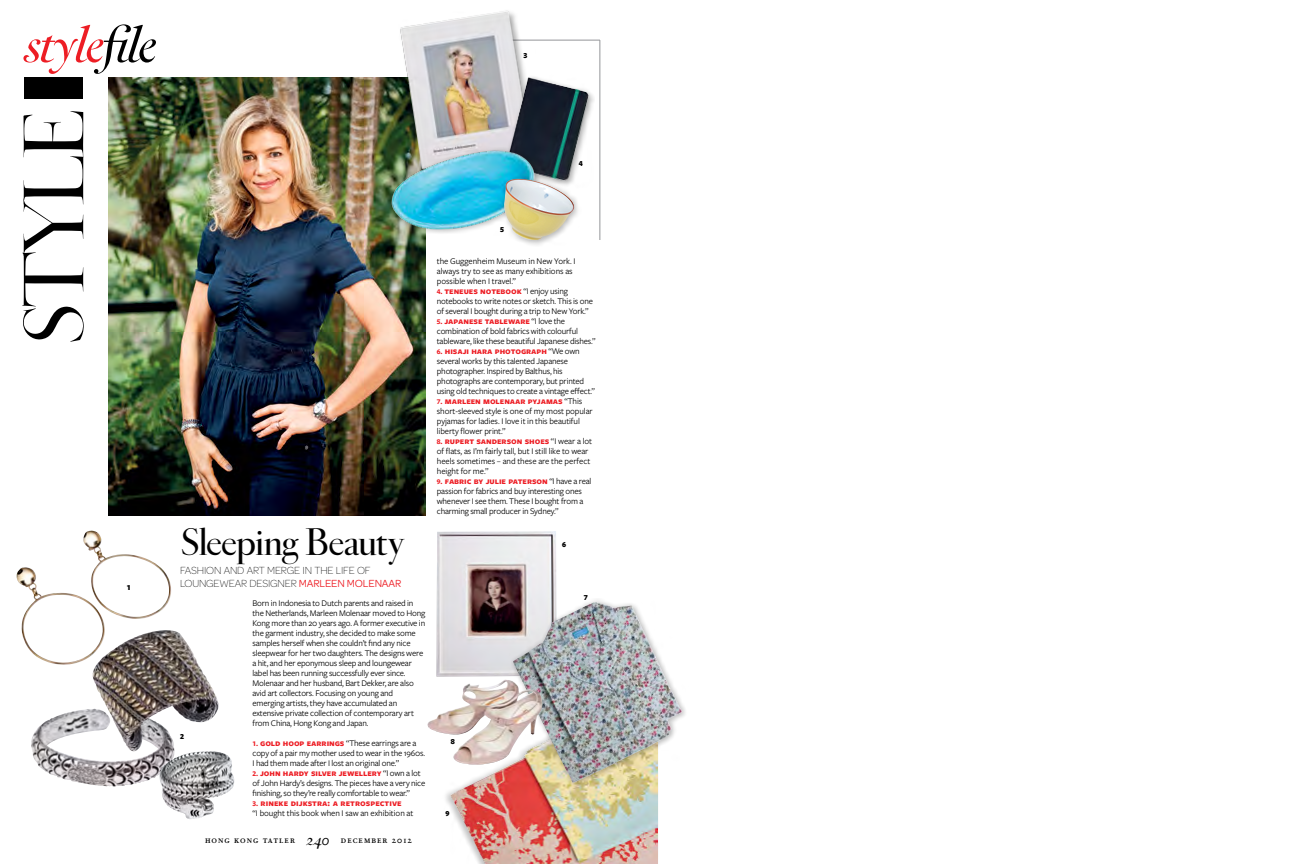
<style>
.page{position:relative;width:1296px;height:864px;background:#fff}
.page>*{position:absolute;margin:0;border:0;box-sizing:border-box;transform-origin:0 0}
.t1{font:40px "Corundum Display";letter-spacing:-.02em;color:#000}
.t2{font:200 11px/13px "Omnes";letter-spacing:-.015em;color:#000}
.t3{font:10px "Corundum Text Book SC";letter-spacing:.1em;color:#000}
.t4{font:9.5px "Freight Sans Bold SC";letter-spacing:-.005em;color:#ed1d24}
.t5{font:9px/10px "Freight Sans";letter-spacing:-.02em;color:#000}
.t6{font:8px "Freight Sans Black SC";color:#000}
.s1{font-weight:400;color:#ed1d24}
.s2{font-family:"Freight Sans Bold SC";font-size:7.5px;color:#ed1d24}
.s3{font-family:"Freight Sans Bold SC";font-size:9.5px;color:#ed1d24}
.s4{font-size:7.5px}
.s5{font-family:"Freight Sans";font-size:9px;color:#000}
.s6{font-family:"Corundum Display";font-style:italic;font-size:17px}
</style>
<div class="page">
<hr style="left:412px;top:40px;width:188px;height:1px;background:#939598">
<hr style="left:600px;top:40px;width:1px;height:200px;background:#939598">
<img style="left:16px;top:531px;width:155px;height:134px">
<img style="left:108px;top:77px;width:317px;height:439px">
<div style="left:24px;top:77px;width:59px;height:22px;background:#000"></div>
<svg style="left:22px;top:111px;width:62px;height:231px"></svg>
<svg style="left:23px;top:24px;width:133px;height:50px"></svg>
<img style="left:447px;top:765px;width:211px;height:99px">
<img style="left:437px;top:531px;width:120px;height:146px">
<div style="left:510px;top:598px;width:179px;height:192px;background:#000;opacity:.3"></div>
<img style="left:513px;top:602px;width:170px;height:181px">
<img style="left:427px;top:680px;width:116px;height:85px">
<img style="left:379px;top:10px;width:170px;height:117px">
<div style="left:502px;top:74px;width:93px;height:114px;background:#000;opacity:.35"></div>
<img style="left:506px;top:77px;width:83px;height:104px">
<img style="left:373px;top:127px;width:173px;height:119px">
<div style="left:501px;top:174px;width:81px;height:73px;background:#000;opacity:.3"></div>
<img style="left:503px;top:178px;width:72px;height:63px">
<img style="left:31px;top:709px;width:128px;height:78px">
<img style="left:92px;top:630px;width:127px;height:122px">
<img style="left:159px;top:751px;width:76px;height:68px">
<p class="t6" style="left:127px;top:583px;width:5px">1</p>
<p class="t6" style="left:524px;top:51px;width:5px">3</p>
<p class="t6" style="left:579px;top:159px;width:5px">4</p>
<h1 class="t1" style="left:180px;top:518px;width:226px">Sleeping Beauty</h1>
<p class="t2" style="left:180px;top:564px;width:223px">FASHION AND ART MERGE IN THE LIFE OF<br>LOUNGEWEAR DESIGNER <span class="s1">MARLEEN MOLENAAR</span></p>
<p class="t6" style="left:180px;top:732px;width:5px">2</p>
<p class="t5" style="left:253px;top:598px;width:174px">Born in Indonesia to Dutch parents and raised in the Netherlands, Marleen Molenaar moved to Hong Kong more than 20 years ago. A former executive in the garment industry, she decided to make some samples herself when she couldn’t find any nice sleepwear for her two daughters. The designs were a hit, and her eponymous sleep and loungewear label has been running successfully ever since.<br>Molenaar and her husband, Bart Dekker, are also avid art collectors. Focusing on young and emerging artists, they have accumulated an extensive private collection of contemporary art from China, Hong Kong and Japan.</p>
<p class="t5" style="left:253px;top:738px;width:174px"><span class="s2">1.</span> <span class="s3">gold hoop earrings</span> “These earrings are a copy of a pair my mother used to wear in the 1960s.<br>I had them made after I lost an original one.”</p>
<p class="t4" style="left:253px;top:768px;width:170px"><span class="s4">2.</span> john hardy silver jewellery <span class="s5">“I own a lot</span></p>
<p class="t5" style="left:253px;top:778px;width:174px">of John Hardy’s designs. The pieces have a very nice finishing, so they’re really comfortable to wear.”</p>
<p class="t4" style="left:253px;top:798px;width:151px"><span class="s4">3.</span> rineke dijkstra: a retrospective</p>
<p class="t5" style="left:253px;top:808px;width:162px">“I bought this book when I saw an exhibition at</p>
<p class="t3" style="left:205px;top:834px;width:208px">hong kong tatler <span class="s6">240</span> december 2012</p>
<p class="t6" style="left:500px;top:225px;width:5px">5</p>
<p class="t5" style="left:437px;top:256px;width:140px">the Guggenheim Museum in New York. I always try to see as many exhibitions as possible when I travel.”</p>
<p class="t4" style="left:437px;top:286px;width:133px"><span class="s4">4.</span> teneues notebook <span class="s5">“I enjoy using</span></p>
<p class="t5" style="left:437px;top:296px;width:158px">notebooks to write notes or sketch. This is one of several I bought during a trip to New York.”</p>
<p class="t4" style="left:437px;top:316px;width:130px"><span class="s4">5.</span> japanese tableware <span class="s5">“I love the</span></p>
<p class="t5" style="left:437px;top:326px;width:160px">combination of bold fabrics with colourful tableware, like these beautiful Japanese dishes.”</p>
<p class="t4" style="left:437px;top:346px;width:144px"><span class="s4">6.</span> hisaji hara photograph <span class="s5">“We own</span></p>
<p class="t5" style="left:437px;top:356px;width:160px">several works by this talented Japanese photographer. Inspired by Balthus, his photographs are contemporary, but printed using old techniques to create a vintage effect.”</p>
<p class="t4" style="left:437px;top:396px;width:147px"><span class="s4">7.</span> marleen molenaar pyjamas <span class="s5">“This</span></p>
<p class="t5" style="left:437px;top:406px;width:157px">short-sleeved style is one of my most popular pyjamas for ladies. I love it in this beautiful liberty flower print.”</p>
<p class="t4" style="left:437px;top:436px;width:157px"><span class="s4">8.</span> rupert sanderson shoes <span class="s5">“I wear a lot</span></p>
<p class="t5" style="left:437px;top:446px;width:155px">of flats, as I’m fairly tall, but I still like to wear heels sometimes – and these are the perfect height for me.”</p>
<p class="t4" style="left:437px;top:476px;width:156px"><span class="s4">9.</span> fabric by julie paterson <span class="s5">“I have a real</span></p>
<p class="t5" style="left:437px;top:486px;width:148px">passion for fabrics and buy interesting ones whenever I see them. These I bought from a charming small producer in Sydney.”</p>
<p class="t6" style="left:451px;top:738px;width:5px">8</p>
<p class="t6" style="left:446px;top:810px;width:5px">9</p>
<p class="t6" style="left:562px;top:540px;width:5px">6</p>
<p class="t6" style="left:584px;top:594px;width:5px">7</p>
</div>
